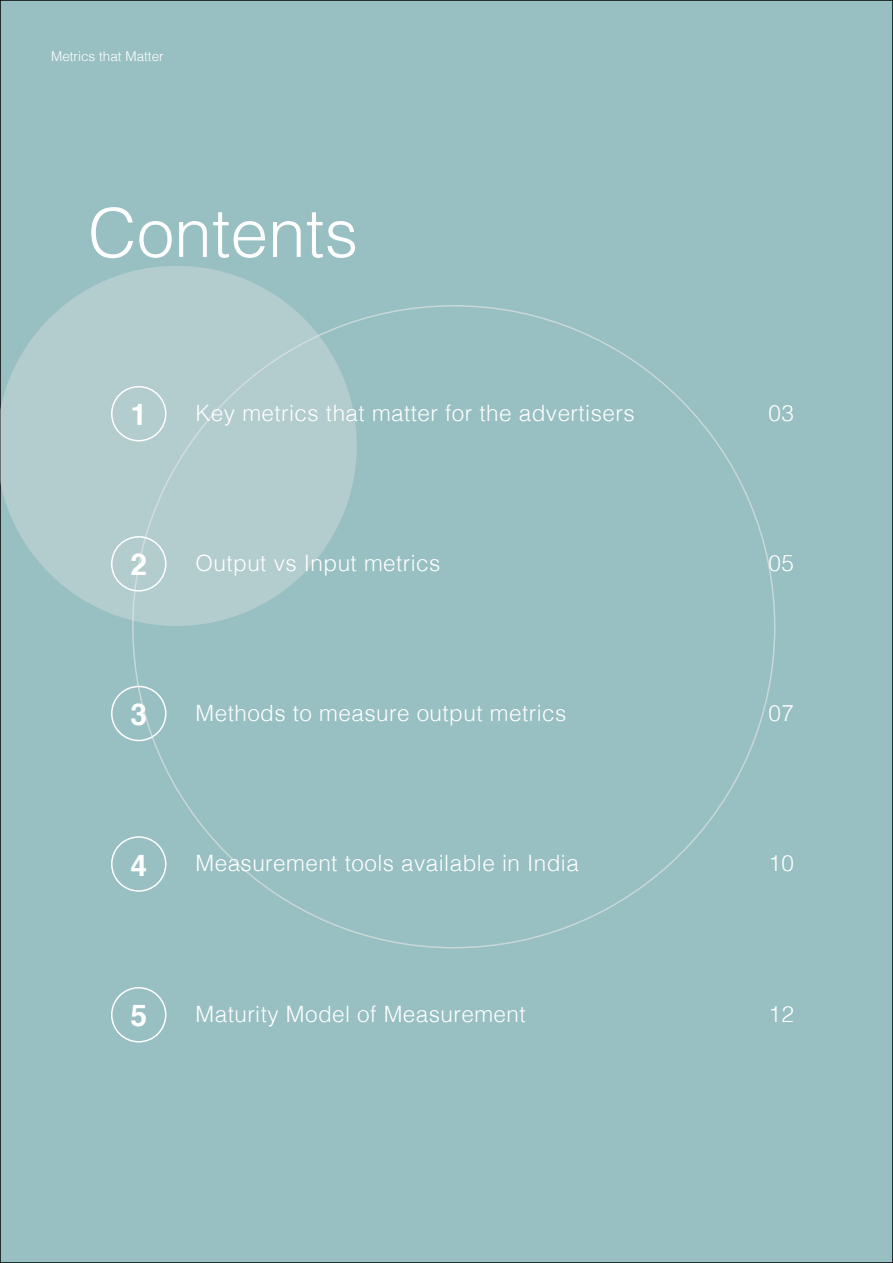
<style>
.page{position:relative;width:893px;height:1263px;background:#98bfc1}
.page>*{position:absolute;margin:0;border:0;box-sizing:border-box;transform-origin:0 0}
.t1{font:300 67.5px "Helvetica";color:#fff}
.t2{font:700 30px "Helvetica";color:#fff}
.t3{font:300 22.5px "Helvetica";letter-spacing:.02em;color:#fff}
.t4{font:300 13.5px "Helvetica";color:#fff}
</style>
<div class="page">
<svg style="left:0;top:266px;width:357px;height:360px;fill:#b3ccce"></svg>
<div style="left:111px;top:386px;width:55px;height:55px;border:2px solid #fff;border-radius:50%"></div>
<div style="left:111px;top:536px;width:55px;height:56px;border:2px solid #fff;border-radius:50%"></div>
<div style="left:111px;top:686px;width:55px;height:55px;border:2px solid #fff;border-radius:50%"></div>
<div style="left:111px;top:836px;width:55px;height:56px;border:2px solid #fff;border-radius:50%"></div>
<div style="left:111px;top:987px;width:55px;height:55px;border:2px solid #fff;border-radius:50%"></div>
<p class="t4" style="left:51px;top:45px;width:114px">Metrics that Matter</p>
<h1 class="t1" style="left:88px;top:176px;width:272px">Contents</h1>
<h2 class="t2" style="left:130px;top:390px;width:18px">1</h2>
<p class="t3" style="left:196px;top:394px;width:441px">Key metrics that matter for the advertisers</p>
<p class="t3" style="left:769px;top:394px;width:27px">03</p>
<h2 class="t2" style="left:130px;top:541px;width:18px">2</h2>
<p class="t3" style="left:196px;top:544px;width:246px">Output vs Input metrics</p>
<p class="t3" style="left:769px;top:544px;width:27px">05</p>
<h2 class="t2" style="left:130px;top:690px;width:18px">3</h2>
<p class="t3" style="left:196px;top:693px;width:372px">Methods to measure output metrics</p>
<p class="t3" style="left:769px;top:693px;width:27px">07</p>
<h2 class="t2" style="left:130px;top:841px;width:18px">4</h2>
<p class="t3" style="left:196px;top:844px;width:385px">Measurement tools available in India</p>
<p class="t3" style="left:769px;top:844px;width:27px">10</p>
<h2 class="t2" style="left:130px;top:991px;width:18px">5</h2>
<p class="t3" style="left:196px;top:995px;width:332px">Maturity Model of Measurement</p>
<p class="t3" style="left:769px;top:995px;width:27px">12</p>
</div>
